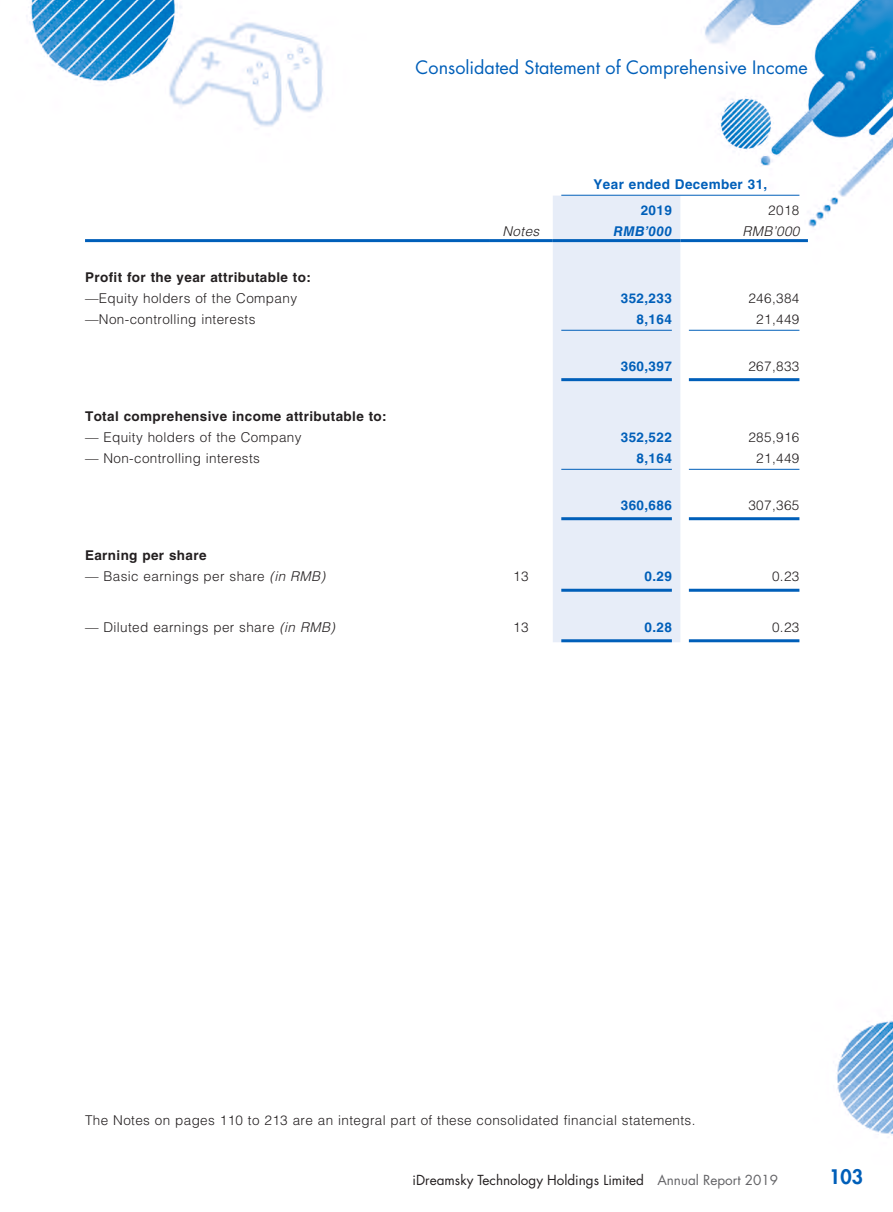
<style>
.page{position:relative;width:893px;height:1212px;background:#fff}
.page>*{position:absolute;margin:0;border:0;box-sizing:border-box;transform-origin:0 0}
.t1{font:800 19.5px "Futura Std";color:#005fb9}
.t2{font:18px "Futura Std";color:#005fb9}
._50_Table_txt_sub{font:300 13.5px "Helvetica LT Std";letter-spacing:.03em;color:#231f20}
._50_Table_txt_sub-2{font:700 13.5px "Helvetica LT Std";letter-spacing:.03em;color:#231f20}
._00_txt{font:300 13.5px "Helvetica LT Std";letter-spacing:.03em;color:#231f20}
._50_Table_txt{font:700 13.5px "Helvetica LT Std";letter-spacing:.03em;color:#005fb9}
._50_Table_txt-2{font:300 13.5px "Helvetica LT Std";letter-spacing:.03em;color:#231f20}
.t3{font:13.5px "Futura Std";color:#231f20}
._50_Table_txt-3{font:italic 300 13.5px "Helvetica LT Std";letter-spacing:.03em;color:#231f20}
._50_Table_txt-4{font:italic 700 13.5px "Helvetica LT Std";letter-spacing:.03em;color:#005fb9}
.s1{font-style:italic}
.s2{color:#636366}
</style>
<div class="page">
<img style="left:29px;top:0;width:864px;height:1135px">
<div style="left:553px;top:196px;width:127px;height:446px;background:#e7edf8"></div>
<hr style="left:561px;top:195px;width:238px;height:1px;background:#005fb9">
<hr style="left:85px;top:239px;width:404px;height:3px;background:#005fb9">
<hr style="left:489px;top:239px;width:64px;height:3px;background:#005fb9">
<hr style="left:553px;top:239px;width:127px;height:3px;background:#005fb9">
<hr style="left:680px;top:239px;width:128px;height:3px;background:#005fb9">
<hr style="left:561px;top:330px;width:111px;height:1px;background:#005fb9">
<hr style="left:689px;top:330px;width:110px;height:1px;background:#005fb9">
<hr style="left:561px;top:378px;width:111px;height:3px;background:#005fb9">
<hr style="left:689px;top:378px;width:110px;height:3px;background:#005fb9">
<hr style="left:561px;top:469px;width:111px;height:1px;background:#005fb9">
<hr style="left:689px;top:469px;width:110px;height:1px;background:#005fb9">
<hr style="left:561px;top:517px;width:111px;height:3px;background:#005fb9">
<hr style="left:689px;top:517px;width:110px;height:3px;background:#005fb9">
<hr style="left:561px;top:589px;width:111px;height:3px;background:#005fb9">
<hr style="left:689px;top:589px;width:110px;height:3px;background:#005fb9">
<hr style="left:561px;top:639px;width:111px;height:3px;background:#005fb9">
<hr style="left:689px;top:639px;width:110px;height:3px;background:#005fb9">
<h2 class="t2" style="left:416px;top:56px;width:394px">Consolidated Statement of Comprehensive Income</h2>
<p class="_50_Table_txt" style="left:593px;top:176px;width:175px">Year ended December 31,</p>
<p class="_50_Table_txt" style="left:641px;top:202px;width:33px">2019</p>
<p class="_50_Table_txt-2" style="left:768px;top:201px;width:33px">2018</p>
<p class="_50_Table_txt-3" style="left:502px;top:222px;width:38px">Notes</p>
<p class="_50_Table_txt-4" style="left:613px;top:223px;width:60px">RMB’000</p>
<p class="_50_Table_txt-3" style="left:742px;top:222px;width:59px">RMB’000</p>
<p class="_50_Table_txt_sub-2" style="left:85px;top:269px;width:227px">Profit for the year attributable to:</p>
<p class="_50_Table_txt_sub" style="left:85px;top:290px;width:214px">—Equity holders of the Company</p>
<p class="_50_Table_txt" style="left:621px;top:290px;width:53px">352,233</p>
<p class="_50_Table_txt-2" style="left:748px;top:290px;width:53px">246,384</p>
<p class="_50_Table_txt_sub" style="left:85px;top:311px;width:172px">—Non-controlling interests</p>
<p class="_50_Table_txt" style="left:637px;top:311px;width:37px">8,164</p>
<p class="_50_Table_txt-2" style="left:756px;top:311px;width:45px">21,449</p>
<p class="_50_Table_txt" style="left:621px;top:358px;width:53px">360,397</p>
<p class="_50_Table_txt-2" style="left:748px;top:357px;width:53px">267,833</p>
<p class="_50_Table_txt_sub-2" style="left:85px;top:408px;width:303px">Total comprehensive income attributable to:</p>
<p class="_50_Table_txt_sub" style="left:85px;top:429px;width:218px">— Equity holders of the Company</p>
<p class="_50_Table_txt" style="left:621px;top:429px;width:53px">352,522</p>
<p class="_50_Table_txt-2" style="left:748px;top:429px;width:53px">285,916</p>
<p class="_50_Table_txt_sub" style="left:85px;top:450px;width:176px">— Non-controlling interests</p>
<p class="_50_Table_txt" style="left:637px;top:450px;width:37px">8,164</p>
<p class="_50_Table_txt-2" style="left:756px;top:450px;width:45px">21,449</p>
<p class="_50_Table_txt" style="left:621px;top:497px;width:53px">360,686</p>
<p class="_50_Table_txt-2" style="left:748px;top:496px;width:53px">307,365</p>
<p class="_50_Table_txt_sub-2" style="left:85px;top:547px;width:123px">Earning per share</p>
<p class="_50_Table_txt_sub" style="left:85px;top:568px;width:242px">— Basic earnings per share <span class="s1">(in RMB)</span></p>
<p class="_50_Table_txt-2" style="left:513px;top:568px;width:17px">13</p>
<p class="_50_Table_txt" style="left:644px;top:568px;width:29px">0.29</p>
<p class="_50_Table_txt-2" style="left:772px;top:568px;width:29px">0.23</p>
<p class="_50_Table_txt_sub" style="left:85px;top:618px;width:251px">— Diluted earnings per share <span class="s1">(in RMB)</span></p>
<p class="_50_Table_txt-2" style="left:513px;top:618px;width:17px">13</p>
<p class="_50_Table_txt" style="left:644px;top:619px;width:29px">0.28</p>
<p class="_50_Table_txt-2" style="left:772px;top:618px;width:29px">0.23</p>
<p class="_00_txt" style="left:85px;top:1112px;width:612px">The Notes on pages 110 to 213 are an integral part of these consolidated financial statements.</p>
<p class="t3" style="left:413px;top:1171px;width:367px">iDreamsky Technology Holdings Limited <span class="s2">Annual Report 2019</span></p>
<p class="t1" style="left:829px;top:1164px;width:36px">103</p>
</div>
